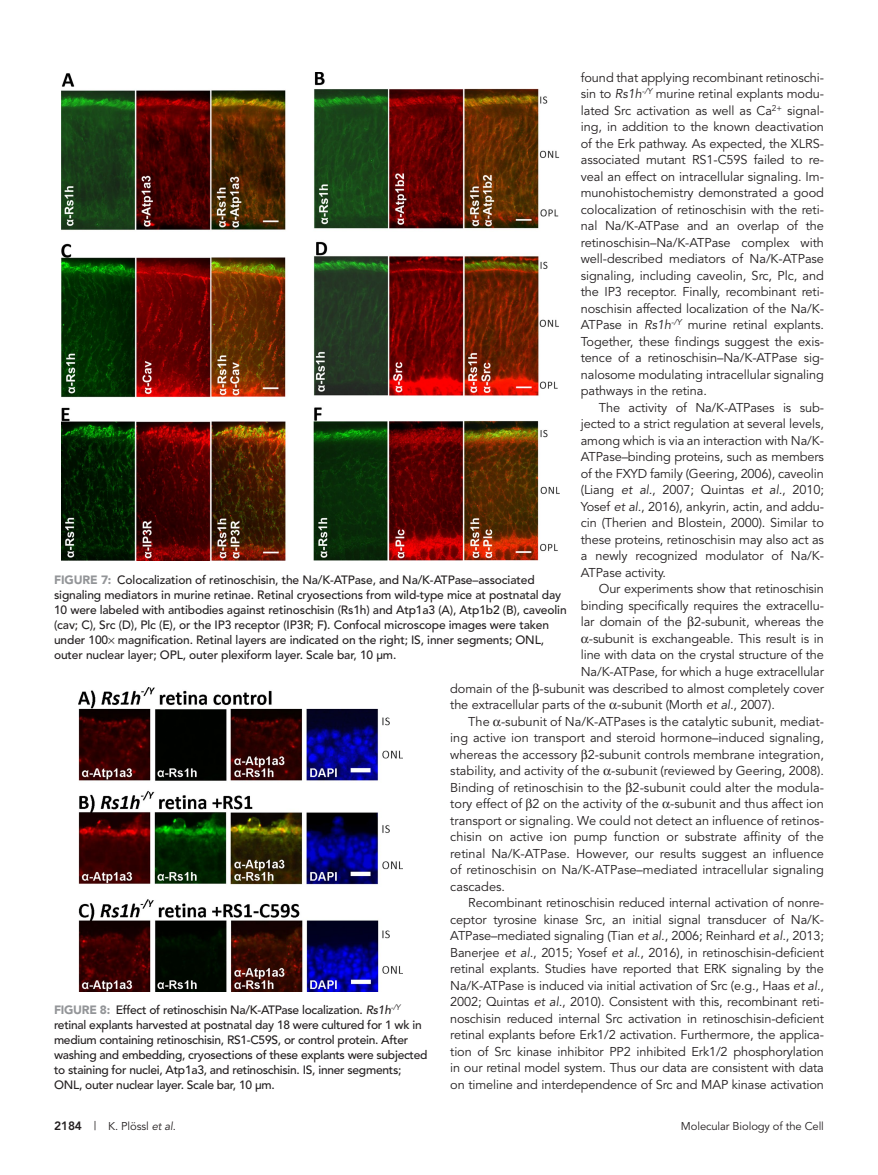
<style>
.page{position:relative;width:878px;height:1175px;background:#fff}
.page>*{position:absolute;margin:0;border:0;box-sizing:border-box;transform-origin:0 0}
.Para{font:12.75px/16.5px "Avenir";letter-spacing:-.01em;color:#231f20;text-align:justify}
.ParaFL{font:12.75px/16.5px "Avenir";letter-spacing:-.005em;color:#231f20;text-align:justify}
.FigCaption{font:500 12px/15px "Avenir";letter-spacing:-.01em;color:#231f20}
.t1{font:11.25px "Avenir";letter-spacing:-.01em;color:#231f20}
.s1{font-style:italic}
.s2{font-weight:900;color:#939598}
.s3{font-weight:800}
.s4{font-weight:800;font-size:12px}
.s5{font-size:12px}
</style>
<div class="page">
<img style="left:62px;top:72px;width:497px;height:488px">
<img style="left:79px;top:688px;width:324px;height:303px">
<p class="ParaFL" style="left:580px;top:69px;width:245px">found that applying recombinant retinoschi&shy;sin to <span class="s1">Rs1h</span><sup>-/Y</sup> murine retinal explants modu&shy;lated Src activation as well as Ca<sup>2+</sup> signal&shy;ing, in addition to the known deactivation of the Erk pathway. As expected, the XLRS&shy;associated mutant RS1-C59S failed to re&shy;veal an effect on intracellular signaling. Im&shy;munohistochemistry demonstrated a good colocalization of retinoschisin with the reti&shy;nal Na/K-ATPase and an overlap of the retinoschisin–Na/K-ATPase complex with well-described mediators of Na/K-ATPase signaling, including caveolin, Src, Plc, and the IP3 receptor. Finally, recombinant reti&shy;noschisin affected localization of the Na/K-ATPase in <span class="s1">Rs1h</span><sup>-/Y</sup> murine retinal explants.<br>Together, these findings suggest the exis&shy;tence of a retinoschisin–Na/K-ATPase sig&shy;nalosome modulating intracellular signaling pathways in the retina.</p>
<p class="Para" style="left:580px;top:399px;width:245px;text-indent:18px">The activity of Na/K-ATPases is sub&shy;jected to a strict regulation at several levels, among which is via an interaction with Na/K-ATPase–binding proteins, such as members of the FXYD family (Geering, 2006), caveolin (Liang <span class="s1">et al.</span>, 2007; Quintas <span class="s1">et al.</span>, 2010; Yosef <span class="s1">et al.</span>, 2016), ankyrin, actin, and addu&shy;cin (Therien and Blostein, 2000). Similar to these proteins, retinoschisin may also act as a newly recognized modulator of Na/K-ATPase activity.</p>
<p class="Para" style="left:598px;top:581px;width:226px">Our experiments show that retinoschisin</p>
<p class="Para" style="left:580px;top:597px;width:245px">binding specifically requires the extracellu-</p>
<p class="Para" style="left:580px;top:614px;width:245px">lar domain of the 2-subunit, whereas the</p>
<p class="Para" style="left:589px;top:630px;width:236px">-subunit is exchangeable. This result is in</p>
<p class="Para" style="left:580px;top:647px;width:245px">line with data on the crystal structure of the</p>
<p class="Para" style="left:580px;top:663px;width:245px">Na/K-ATPase, for which a huge extracellular</p>
<p class="Para" style="left:450px;top:680px;width:375px">domain of the -subunit was described to almost completely cover</p>
<p class="Para" style="left:450px;top:696px;width:326px">the extracellular parts of the -subunit (Morth <span class="s1">et al.</span>, 2007).</p>
<p class="Para" style="left:450px;top:713px;width:375px;text-indent:18px">The -subunit of Na/K-ATPases is the catalytic subunit, mediat&shy;ing active ion transport and steroid hormone–induced signaling, whereas the accessory 2-subunit controls membrane integration, stability, and activity of the -subunit (reviewed by Geering, 2008).<br>Binding of retinoschisin to the 2-subunit could alter the modula&shy;tory effect of 2 on the activity of the -subunit and thus affect ion transport or signaling. We could not detect an influence of retinos&shy;chisin on active ion pump function or substrate affinity of the retinal Na/K-ATPase. However, our results suggest an influence of retinoschisin on Na/K-ATPase–mediated intracellular signaling cascades.</p>
<p class="Para" style="left:450px;top:894px;width:375px;text-indent:18px">Recombinant retinoschisin reduced internal activation of nonre&shy;ceptor tyrosine kinase Src, an initial signal transducer of Na/K-ATPase–mediated signaling (Tian <span class="s1">et al.</span>, 2006; Reinhard <span class="s1">et al.</span>, 2013; Banerjee <span class="s1">et al.</span>, 2015; Yosef <span class="s1">et al.</span>, 2016), in retinoschisin-deficient retinal explants. Studies have reported that ERK signaling by the Na/K-ATPase is induced via initial activation of Src (e.g., Haas <span class="s1">et al.</span>, 2002; Quintas <span class="s1">et al.</span>, 2010). Consistent with this, recombinant reti&shy;noschisin reduced internal Src activation in retinoschisin-deficient retinal explants before Erk1/2 activation. Furthermore, the applica&shy;tion of Src kinase inhibitor PP2 inhibited Erk1/2 phosphorylation in our retinal model system. Thus our data are consistent with data on timeline and interdependence of Src and MAP kinase activation</p>
<p class="FigCaption" style="left:54px;top:573px;width:514px"><span class="s2">FIGURE 7:</span> Colocalization of retinoschisin, the Na/K-ATPase, and Na/K-ATPase–associated signaling mediators in murine retinae. Retinal cryosections from wild-type mice at postnatal day 10 were labeled with antibodies against retinoschisin (Rs1h) and Atp1a3 (A), Atp1b2 (B), caveolin (cav; C), Src (D), Plc (E), or the IP3 receptor (IP3R; F<span class="s3">)</span>. Confocal microscope images were taken under 100 magnification. Retinal layers are indicated on the right; IS, inner segments; ONL, outer nuclear layer; OPL, outer plexiform layer. Scale bar, 10 μm.</p>
<p class="FigCaption" style="left:54px;top:1002px;width:375px"><span class="s2">FIGURE 8:</span> Effect of retinoschisin Na/K-ATPase localization. <span class="s1">Rs1h</span><sup>-/Y </sup>retinal explants harvested at postnatal day 18 were cultured for 1 wk in medium containing retinoschisin, RS1-C59S, or control protein. After washing and embedding, cryosections of these explants were subjected to staining for nuclei, Atp1a3, and retinoschisin. IS, inner segments; ONL, outer nuclear layer. Scale bar, 10 μm.</p>
<p class="t1" style="left:54px;top:1119px;width:123px"><span class="s4">2184</span> <span class="s5">|</span> K. Plössl <span class="s1">et al</span>.</p>
<p class="t1" style="left:681px;top:1119px;width:144px">Molecular Biology of the Cell</p>
</div>
